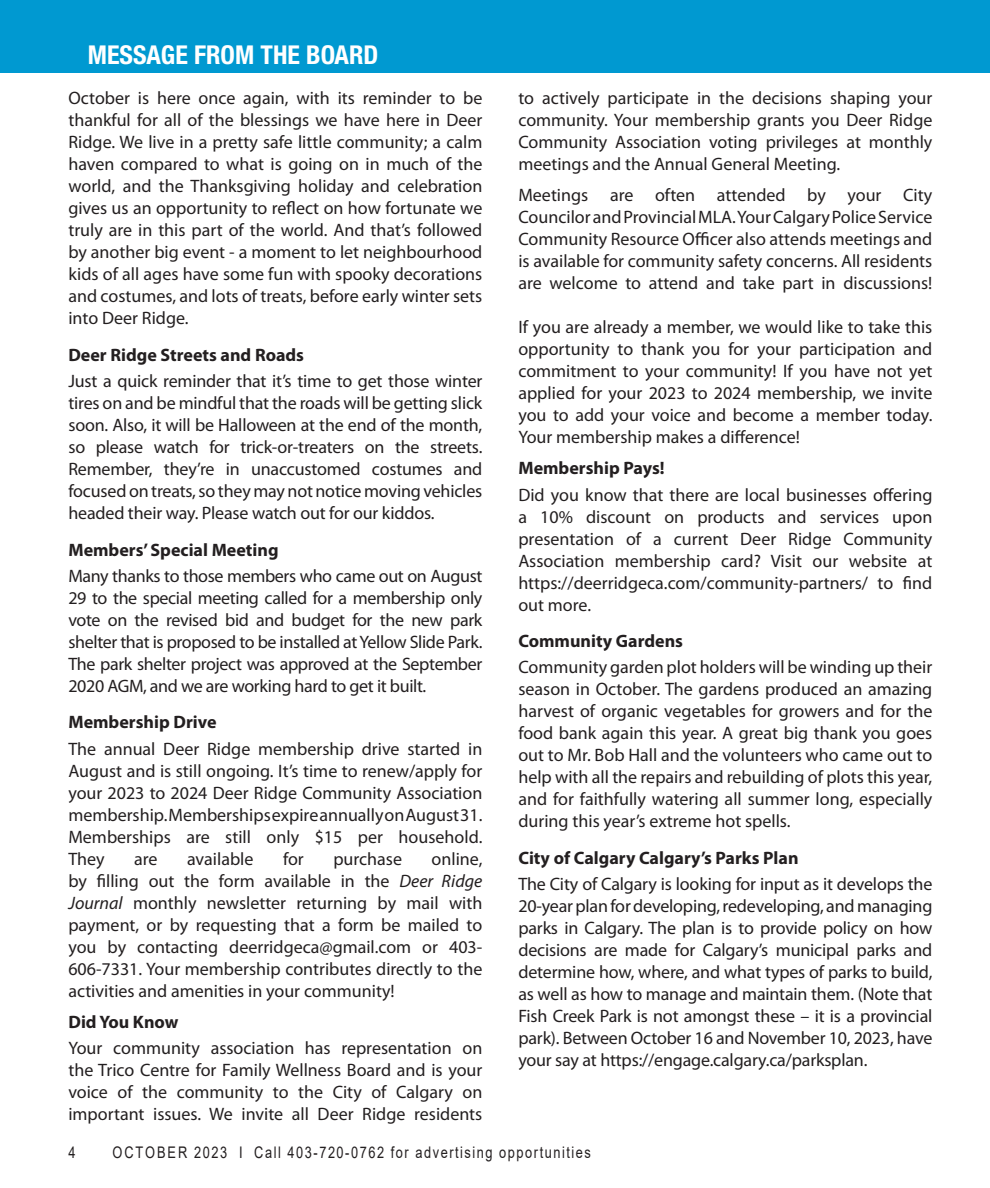
<style>
.page{position:relative;width:990px;height:1188px;background:#fff}
.page>*{position:absolute;margin:0;border:0;box-sizing:border-box;transform-origin:0 0}
.t1{font:700 condensed 26px "Helvetica Neue LT Std";color:#fff}
.Body_text{font:18px/22px "Myriad Pro";color:#231f20;text-align:justify}
.Body_text-2{font:700 18px "Myriad Pro";color:#231f20}
.t2{font:16px "Arial";letter-spacing:.12em;color:#231f20;scale:.8 1}
.s1{font-style:italic}
</style>
<div class="page">
<div style="left:0;top:0;width:990px;height:73px;background:#0099d1"></div>
<p class="t1" style="left:88px;top:39px;width:292px">MESSAGE FROM THE BOARD</p>
<p class="Body_text" style="left:68px;top:87px;width:416px">October is here once again, with its reminder to be thankful for all of the blessings we have here in Deer Ridge. We live in a pretty safe little community; a calm haven compared to what is going on in much of the world, and the Thanksgiving holiday and celebration gives us an opportunity to reflect on how fortunate we truly are in this part of the world. And that’s followed by another big event - a moment to let neighbourhood kids of all ages have some fun with spooky decorations and costumes, and lots of treats, before early winter sets into Deer Ridge.</p>
<p class="Body_text-2" style="left:68px;top:343px;width:237px">Deer Ridge Streets and Roads</p>
<p class="Body_text" style="left:68px;top:370px;width:416px">Just a quick reminder that it’s time to get those winter tires on and be mindful that the roads will be getting slick soon. Also, it will be Halloween at the end of the month, so please watch for trick-or-treaters on the streets.<br>Remember, they’re in unaccustomed costumes and focused on treats, so they may not notice moving vehicles headed their way. Please watch out for our kiddos.</p>
<p class="Body_text-2" style="left:68px;top:538px;width:212px">Members’ Special Meeting</p>
<p class="Body_text" style="left:68px;top:565px;width:416px">Many thanks to those members who came out on August 29 to the special meeting called for a membership only vote on the revised bid and budget for the new park shelter that is proposed to be installed at Yellow Slide Park.<br>The park shelter project was approved at the September 2020 AGM, and we are working hard to get it built.</p>
<p class="Body_text-2" style="left:68px;top:710px;width:150px">Membership Drive</p>
<p class="Body_text" style="left:68px;top:737px;width:416px">The annual Deer Ridge membership drive started in August and is still ongoing. It’s time to renew/apply for your 2023 to 2024 Deer Ridge Community Association membership. Memberships expire annually on August 31.<br>Memberships are still only $15 per household.<br>They</p>
<p class="Body_text" style="left:134px;top:847px;width:25px">are</p>
<p class="Body_text" style="left:187px;top:847px;width:68px">available</p>
<p class="Body_text" style="left:283px;top:847px;width:22px">for</p>
<p class="Body_text" style="left:333px;top:847px;width:70px">purchase</p>
<p class="Body_text" style="left:68px;top:847px;width:416px;text-indent:363px">online, by filling out the form available in the <span class="s1">Deer Ridge Journal</span> monthly newsletter returning by mail with payment, or by requesting that a form be mailed to you by contacting deerridgeca@gmail.com or 403- 606-7331. Your membership contributes directly to the activities and amenities in your community!</p>
<p class="Body_text-2" style="left:68px;top:1010px;width:112px">Did You Know</p>
<p class="Body_text" style="left:68px;top:1037px;width:415px">Your community association has representation on the Trico Centre for Family Wellness Board and is your voice of the community to the City of Calgary on important issues. We invite all Deer Ridge residents</p>
<p class="Body_text" style="left:518px;top:87px;width:416px">to actively participate in the decisions shaping your community. Your membership grants you Deer Ridge Community Association voting privileges at monthly meetings and the Annual General Meeting.</p>
<p class="Body_text" style="left:518px;top:184px;width:416px">Meetings are often attended by your City Councilor and Provincial MLA. Your Calgary Police Service Community Resource Officer also attends meetings and is available for community safety concerns. All residents are welcome to attend and take part in discussions!</p>
<p class="Body_text" style="left:518px;top:316px;width:416px">If you are already a member, we would like to take this opportunity to thank you for your participation and commitment to your community! If you have not yet applied for your 2023 to 2024 membership, we invite you to add your voice and become a member today.<br>Your membership makes a difference!</p>
<p class="Body_text-2" style="left:518px;top:457px;width:148px">Membership Pays!</p>
<p class="Body_text" style="left:518px;top:483px;width:416px">Did you know that there are local businesses offering a 10% discount on products and services upon presentation of a current Deer Ridge Community Association membership card? Visit our website at https://deerridgeca.com/community-partners/ to find out more.</p>
<p class="Body_text-2" style="left:518px;top:629px;width:166px">Community Gardens</p>
<p class="Body_text" style="left:518px;top:656px;width:416px">Community garden plot holders will be winding up their season in October. The gardens produced an amazing harvest of organic vegetables for growers and for the food bank again this year. A great big thank you goes out to Mr. Bob Hall and the volunteers who came out to help with all the repairs and rebuilding of plots this year, and for faithfully watering all summer long, especially during this year’s extreme hot spells.</p>
<p class="Body_text-2" style="left:518px;top:846px;width:282px">City of Calgary Calgary’s Parks Plan</p>
<p class="Body_text" style="left:518px;top:873px;width:416px">The City of Calgary is looking for input as it develops the 20-year plan for developing, redeveloping, and managing parks in Calgary. The plan is to provide policy on how decisions are made for Calgary’s municipal parks and determine how, where, and what types of parks to build, as well as how to manage and maintain them. (Note that Fish Creek Park is not amongst these – it is a provincial park). Between October 16 and November 10, 2023, have your say at https://engage.calgary.ca/parksplan.</p>
<p class="t2" style="left:68px;top:1141px;width:10px">4</p>
<p class="t2" style="left:112px;top:1141px;width:600px">OCTOBER 2023 I Call 403-720-0762 for advertising opportunities</p>
</div>
